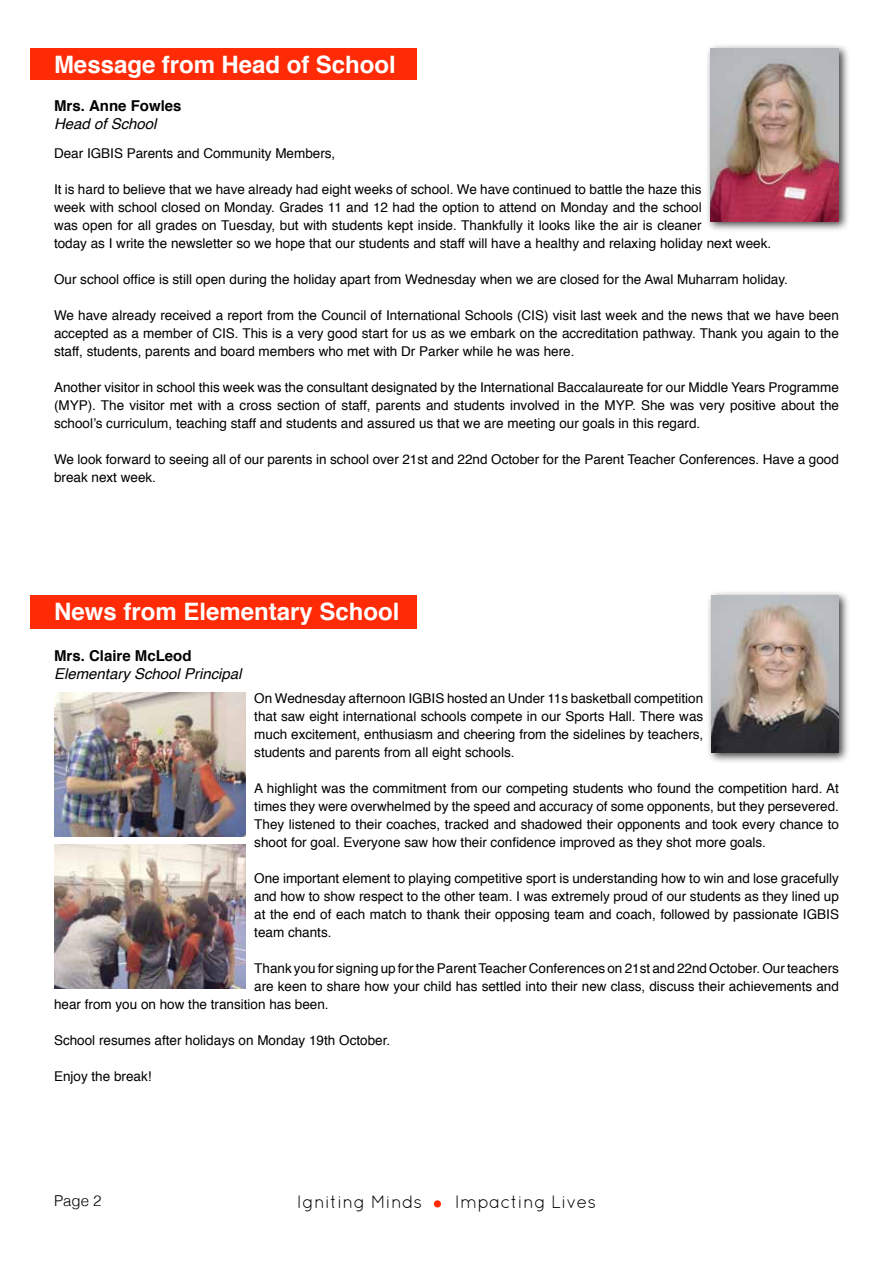
<style>
.page{position:relative;width:893px;height:1263px;background:#fff}
.page>*{position:absolute;margin:0;border:0;box-sizing:border-box;transform-origin:0 0}
.t1{font:700 24px "Helvetica";color:#fff}
.t2{font:18px "Quicksand";color:#000}
.t3{font:italic 15px "Helvetica";color:#000}
.t4{font:700 15px "Helvetica";color:#000}
.t5{font:300 15px "Helvetica";color:#000}
.t6{font:13.5px/18px "Helvetica";color:#000;text-align:justify}
</style>
<div class="page">
<div style="left:434px;top:1200px;width:7px;height:7px;background:#ff2b06;border-radius:50%"></div>
<div style="left:30px;top:49px;width:387px;height:31px;background:#ff2b06"></div>
<div style="left:705px;top:44px;width:145px;height:189px;background:#000;opacity:.75"></div>
<img style="left:710px;top:49px;width:129px;height:172px">
<div style="left:30px;top:596px;width:387px;height:33px;background:#ff2b06"></div>
<div style="left:707px;top:590px;width:143px;height:173px;background:#000;opacity:.75"></div>
<img style="left:712px;top:595px;width:127px;height:157px">
<img style="left:54px;top:693px;width:192px;height:143px">
<img style="left:54px;top:845px;width:192px;height:143px">
<h1 class="t1" style="left:54px;top:50px;width:343px">Message from Head of School</h1>
<p class="t4" style="left:54px;top:96px;width:129px">Mrs. Anne Fowles</p>
<p class="t3" style="left:54px;top:112px;width:104px">Head of School</p>
<p class="t6" style="left:54px;top:145px;width:283px">Dear IGBIS Parents and Community Members,</p>
<p class="t6" style="left:54px;top:181px;width:719px;text-align:left">It is hard to believe that we have already had eight weeks of school. We have continued to battle the haze this<br>week with school closed on Monday. Grades 11 and 12 had the option to attend on Monday and the school<br>was open for all grades on Tuesday, but with students kept inside. Thankfully it looks like the air is cleaner<br>today as I write the newsletter so we hope that our students and staff will have a healthy and relaxing holiday next week.</p>
<p class="t6" style="left:54px;top:271px;width:735px">Our school office is still open during the holiday apart from Wednesday when we are closed for the Awal Muharram holiday.</p>
<p class="t6" style="left:54px;top:307px;width:786px">We have already received a report from the Council of International Schools (CIS) visit last week and the news that we have been accepted as a member of CIS. This is a very good start for us as we embark on the accreditation pathway. Thank you again to the staff, students, parents and board members who met with Dr Parker while he was here.</p>
<p class="t6" style="left:54px;top:379px;width:786px">Another visitor in school this week was the consultant designated by the International Baccalaureate for our Middle Years Programme (MYP). The visitor met with a cross section of staff, parents and students involved in the MYP. She was very positive about the school’s curriculum, teaching staff and students and assured us that we are meeting our goals in this regard.</p>
<p class="t6" style="left:54px;top:451px;width:786px">We look forward to seeing all of our parents in school over 21st and 22nd October for the Parent Teacher Conferences. Have a good break next week.</p>
<h1 class="t1" style="left:54px;top:597px;width:347px">News from Elementary School</h1>
<p class="t4" style="left:54px;top:646px;width:139px">Mrs. Claire McLeod</p>
<p class="t3" style="left:54px;top:662px;width:189px">Elementary School Principal</p>
<p class="t6" style="left:254px;top:689px;width:451px">On Wednesday afternoon IGBIS hosted an Under 11s basketball competition that saw eight international schools compete in our Sports Hall. There was much excitement, enthusiasm and cheering from the sidelines by teachers, students and parents from all eight schools.</p>
<p class="t6" style="left:254px;top:779px;width:586px">A highlight was the commitment from our competing students who found the competition hard. At times they were overwhelmed by the speed and accuracy of some opponents, but they persevered.<br>They listened to their coaches, tracked and shadowed their opponents and took every chance to shoot for goal. Everyone saw how their confidence improved as they shot more goals.</p>
<p class="t6" style="left:254px;top:869px;width:586px">One important element to playing competitive sport is understanding how to win and lose gracefully and how to show respect to the other team. I was extremely proud of our students as they lined up at the end of each match to thank their opposing team and coach, followed by passionate IGBIS team chants.</p>
<p class="t6" style="left:254px;top:959px;width:586px">Thank you for signing up for the Parent Teacher Conferences on 21st and 22nd October. Our teachers</p>
<p class="t6" style="left:254px;top:977px;width:586px">are keen to share how your child has settled into their new class, discuss their achievements and</p>
<p class="t6" style="left:54px;top:995px;width:276px">hear from you on how the transition has been.</p>
<p class="t6" style="left:54px;top:1031px;width:338px">School resumes after holidays on Monday 19th October.</p>
<p class="t6" style="left:54px;top:1067px;width:99px">Enjoy the break!</p>
<p class="t5" style="left:54px;top:1188px;width:49px">Page 2</p>
<h2 class="t2" style="left:297px;top:1191px;width:127px">Igniting Minds</h2>
<h2 class="t2" style="left:455px;top:1191px;width:143px">Impacting Lives</h2>
</div>
